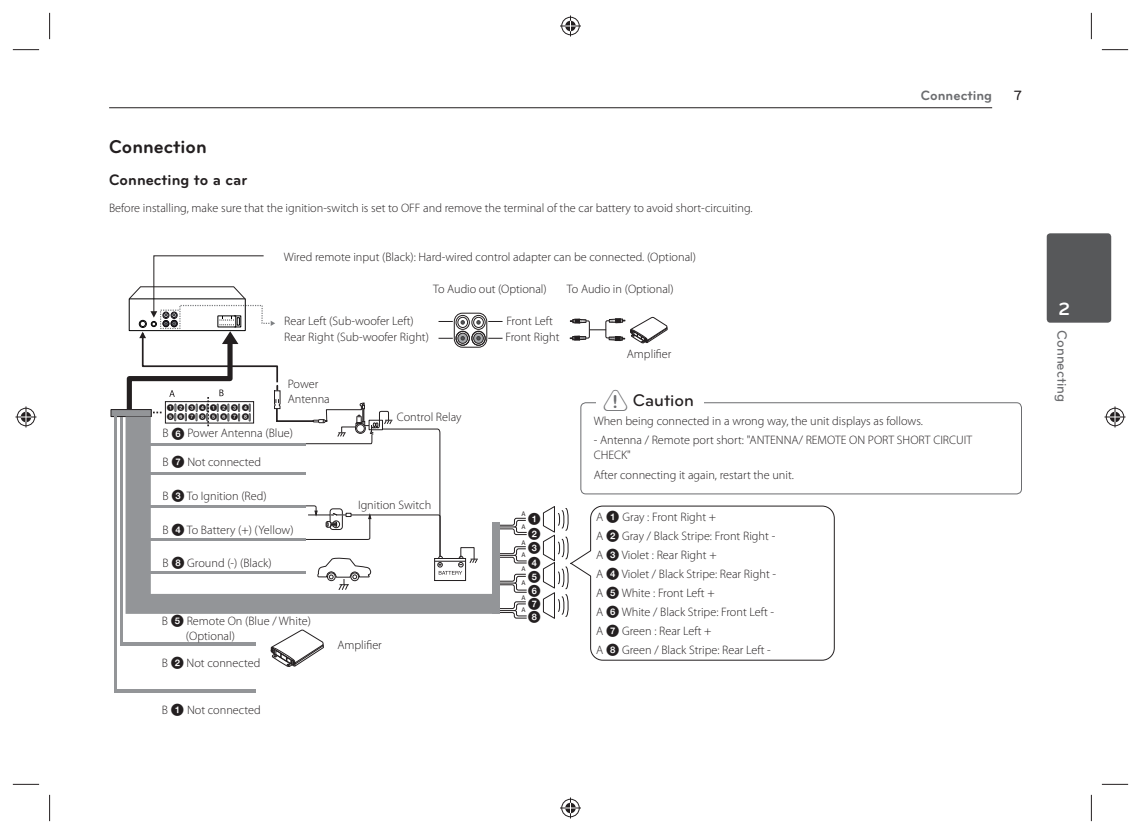
<style>
.page{position:relative;width:1141px;height:834px;background:#fff}
.page>*{position:absolute;margin:0;border:0;box-sizing:border-box;transform-origin:0 0}
.t1{font:700 19.25px "Bryant LG";color:#231f20}
.t2{font:700 18.38px "Bryant LG";color:#fff}
.t3{font:500 17.5px "Bryant LG";color:#231f20}
.t4{font:700 15.75px "Bryant LG";color:#231f20}
.t5{font:700 14px "Bryant LG";color:#6c6d70}
.t6{font:500 14px "Bryant LG";color:#6c6d70}
.t7{font:500 14px "Bryant LG";color:#231f20}
.t8{font:300 12.25px/18.9px "Myriad Pro";color:#231f20}
.t9{font:12.08px/13.8px "UPSYS Circled Number";color:#231f20}
.t10{font:6.83px/9.5px "UPSYS Circled Number";letter-spacing:.465em;color:#231f20}
.t11{font:6.83px/13.3px "Myriad Pro";color:#231f20}
.s1{font-family:"UPSYS Circled Number";font-weight:400}
.s2{font-family:"UPSYS Common";font-weight:400;font-size:26.25px;color:#6c6d70}
</style>
<div class="page">
<hr style="left:109px;top:107px;width:883px;height:1px;background:#231f20">
<div style="left:1047px;top:233px;width:64px;height:89px;background:#57585a;border-radius:3px"></div>
<svg style="left:500px;top:601px;width:27px;height:17px"></svg>
<div style="left:111px;top:409px;width:40px;height:7px;background:#939598"></div>
<div style="left:111px;top:409px;width:40px;height:7px;border:1px solid #231f20"></div>
<div style="left:126px;top:593px;width:367px;height:20px;background:#939598"></div>
<div style="left:493px;top:522px;width:7px;height:92px;background:#939598"></div>
<svg style="left:543px;top:506px;width:26px;height:113px"></svg>
<svg style="left:271px;top:629px;width:53px;height:38px"></svg>
<hr style="left:120px;top:416px;width:3px;height:228px;background:#939598">
<hr style="left:120px;top:642px;width:136px;height:3px;background:#939598">
<hr style="left:114px;top:416px;width:3px;height:277px;background:#939598">
<hr style="left:114px;top:689px;width:142px;height:3px;background:#939598">
<svg style="left:570px;top:317px;width:97px;height:26px"></svg>
<svg style="left:570px;top:505px;width:264px;height:155px"></svg>
<svg style="left:124px;top:255px;width:403px;height:338px"></svg>
<div style="left:580px;top:402px;width:442px;height:92px;border:1px solid #6c6d70;border-radius:5px"></div>
<div style="left:596px;top:397px;width:108px;height:18px;background:#fff"></div>
<svg style="left:13px;top:49px;width:26px;height:1px"></svg>
<svg style="left:1102px;top:49px;width:26px;height:1px"></svg>
<svg style="left:13px;top:783px;width:26px;height:1px"></svg>
<svg style="left:1102px;top:783px;width:26px;height:1px"></svg>
<svg style="left:49px;top:13px;width:1px;height:26px"></svg>
<svg style="left:49px;top:794px;width:1px;height:27px"></svg>
<svg style="left:1091px;top:13px;width:1px;height:26px"></svg>
<svg style="left:1091px;top:794px;width:1px;height:27px"></svg>
<svg style="left:560px;top:15px;width:21px;height:21px"></svg>
<svg style="left:560px;top:797px;width:21px;height:21px"></svg>
<svg style="left:15px;top:406px;width:21px;height:21px"></svg>
<svg style="left:1104px;top:406px;width:21px;height:21px"></svg>
<h1 class="t1" style="left:109px;top:140px;width:99px">Connection</h1>
<p class="t4" style="left:109px;top:174px;width:140px">Connecting to a car</p>
<p class="t8" style="left:109px;top:200px;width:645px">Before installing, make sure that the ignition-switch is set to OFF and remove the terminal of the car battery to avoid short-circuiting.</p>
<p class="t8" style="left:284px;top:248px;width:414px">Wired remote input (Black): Hard-wired control adapter can be connected. (Optional)</p>
<p class="t8" style="left:433px;top:280px;width:115px">To Audio out (Optional)</p>
<p class="t8" style="left:567px;top:280px;width:108px">To Audio in (Optional)</p>
<p class="t8" style="left:284px;top:313px;width:131px">Rear Left (Sub-woofer Left)</p>
<p class="t8" style="left:506px;top:313px;width:48px">Front Left</p>
<p class="t8" style="left:284px;top:328px;width:146px">Rear Right (Sub-woofer Right)</p>
<p class="t8" style="left:505px;top:328px;width:56px">Front Right</p>
<p class="t8" style="left:627px;top:345px;width:46px">Amplifier</p>
<p class="t5" style="left:921px;top:90px;width:73px">Connecting</p>
<p class="t7" style="left:1014px;top:90px;width:10px">7</p>
<p class="t10" style="left:167px;top:402px;width:41px">ABCD<br>EFGH</p>
<p class="t10" style="left:210px;top:402px;width:41px">ABCD<br>EFGH</p>
<p class="t8" style="left:288px;top:378px;width:44px;line-height:14.7px">Power<br>Antenna</p>
<p class="t8" style="left:162px;top:424px;width:132px">B <span class="s1">F</span> Power Antenna (Blue)</p>
<p class="t8" style="left:162px;top:453px;width:100px">B <span class="s1">G</span> Not connected</p>
<p class="t8" style="left:162px;top:487px;width:106px">B <span class="s1">C</span> To Ignition (Red)</p>
<p class="t8" style="left:162px;top:521px;width:133px">B <span class="s1">D</span> To Battery (+) (Yellow)</p>
<p class="t8" style="left:162px;top:554px;width:111px">B <span class="s1">H</span> Ground (-) (Black)</p>
<p class="t8" style="left:397px;top:408px;width:66px">Control Relay</p>
<p class="t8" style="left:358px;top:496px;width:75px">Ignition Switch</p>
<p class="t8" style="left:186px;top:614px;width:127px;line-height:14.7px;text-indent:-24px">B <span class="s1">E</span> Remote On (Blue / White) (Optional)</p>
<p class="t8" style="left:162px;top:653px;width:100px">B <span class="s1">B</span> Not connected</p>
<p class="t8" style="left:162px;top:701px;width:100px">B <span class="s1">A</span> Not connected</p>
<p class="t8" style="left:337px;top:636px;width:46px">Amplifier</p>
<p class="t11" style="left:521px;top:506px;width:6px">A<br>A</p>
<p class="t11" style="left:521px;top:536px;width:6px;line-height:12.1px">A<br>A</p>
<p class="t11" style="left:521px;top:562px;width:6px">A<br>A</p>
<p class="t11" style="left:521px;top:591px;width:6px;line-height:12.6px">A<br>A</p>
<p class="t9" style="left:528px;top:511px;width:15px;line-height:15.4px">A<br>B</p>
<p class="t9" style="left:528px;top:541px;width:15px;text-align:justify">C D E F G H</p>
<h3 class="t3" style="left:601px;top:394px;width:94px"><span class="s2">&gt;</span> Caution</h3>
<p class="t8" style="left:594px;top:412px;width:331px">When being connected in a wrong way, the unit displays as follows.</p>
<p class="t8" style="left:594px;top:434px;width:380px;line-height:14.7px">- Antenna / Remote port short: "ANTENNA/ REMOTE ON PORT SHORT CIRCUIT<br>CHECK"</p>
<p class="t8" style="left:594px;top:466px;width:202px">After connecting it again, restart the unit.</p>
<p class="t8" style="left:596px;top:508px;width:181px">A <span class="s1">A</span> Gray : Front Right +<br>A <span class="s1">B</span> Gray / Black Stripe: Front Right -<br>A <span class="s1">C</span> Violet : Rear Right +<br>A <span class="s1">D</span> Violet / Black Stripe: Rear Right -<br>A <span class="s1">E</span> White : Front Left +<br>A <span class="s1">F</span> White / Black Stripe: Front Left -<br>A <span class="s1">G</span> Green : Rear Left +<br>A <span class="s1">H</span> Green / Black Stripe: Rear Left -</p>
<h2 class="t2" style="left:1058px;top:302px;width:13px">2</h2>
<p class="t6" style="left:1067px;top:330px;width:73px;rotate:90deg">Connecting</p>
</div>
